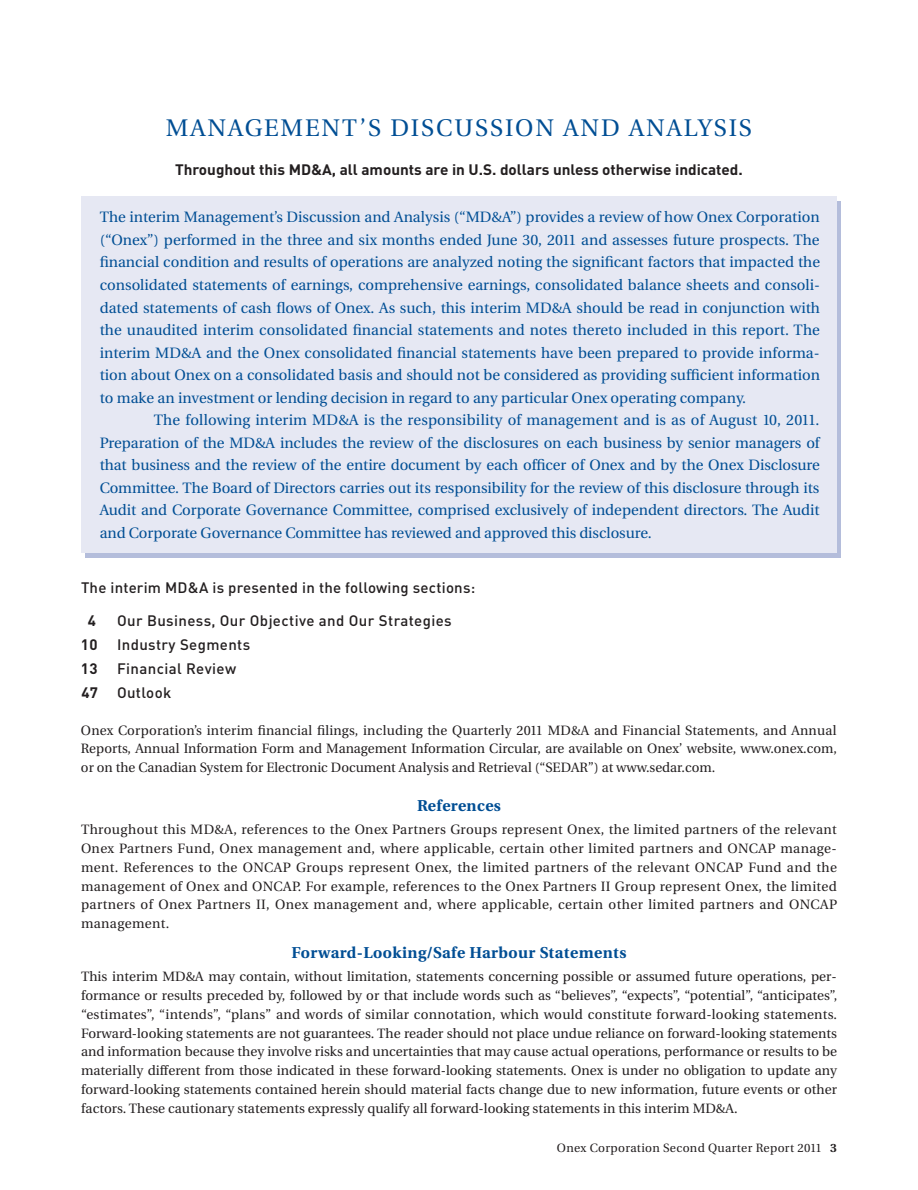
<style>
.page{position:relative;width:918px;height:1190px;background:#fff}
.page>*{position:absolute;margin:0;border:0;box-sizing:border-box;transform-origin:0 0}
.t1{font:24px "Utopia";letter-spacing:.08em;color:#004e94}
.t2{font:700 15.75px "Utopia";letter-spacing:.03em;color:#004e94}
.t3{font:15px/22.5px "Utopia";color:#004e94;text-align:justify}
.t4{font:500 15px "DIN";letter-spacing:.025em;color:#231f20}
.t5{font:700 15px "DIN";color:#231f20}
.t6{font:15px "DIN Mono Bold";color:#231f20}
.t7{font:13.5px/18.8px "Utopia";color:#231f20;text-align:justify}
.t8{font:12px "Utopia";letter-spacing:.025em;color:#231f20}
.s1{font-weight:700}
</style>
<div class="page">
<div style="left:86px;top:201px;width:756px;height:356px;background:linear-gradient(to right,#b4bddb,#b4bddb)"></div>
<div style="left:81px;top:196px;width:756px;height:356px;background:#e6e8f3"></div>
<h1 class="t1" style="left:166px;top:118px;width:588px">MANAGEMENT’S DISCUSSION AND ANALYSIS</h1>
<p class="t5" style="left:175px;top:164px;width:569px">Throughout this MD&amp;A, all amounts are in U.S. dollars unless otherwise indicated.</p>
<p class="t3" style="left:100px;top:207px;width:722px">The interim Management’s Discussion and Analysis (“MD&amp;A”) provides a review of how Onex Corporation (“Onex”) performed in the three and six months ended June 30, 2011 and assesses future prospects. The financial condition and results of operations are analyzed noting the significant factors that impacted the consolidated statements of earnings, comprehensive earnings, consolidated balance sheets and consoli&shy;dated statements of cash flows of Onex. As such, this interim MD&amp;A should be read in conjunction with the unaudited interim consolidated financial statements and notes thereto included in this report. The interim MD&amp;A and the Onex consolidated financial statements have been prepared to provide informa&shy;tion about Onex on a consolidated basis and should not be considered as providing sufficient information to make an investment or lending decision in regard to any particular Onex operating company.</p>
<p class="t3" style="left:100px;top:410px;width:722px;text-indent:54px">The following interim MD&amp;A is the responsibility of management and is as of August 10, 2011.<br>Preparation of the MD&amp;A includes the review of the disclosures on each business by senior managers of that business and the review of the entire document by each officer of Onex and by the Onex Disclosure Committee. The Board of Directors carries out its responsibility for the review of this disclosure through its Audit and Corporate Governance Committee, comprised exclusively of independent directors. The Audit and Corporate Governance Committee has reviewed and approved this disclosure.</p>
<p class="t4" style="left:81px;top:582px;width:396px">The interim MD&amp;A is presented in the following sections:</p>
<p class="t6" style="left:88px;top:615px;width:10px">4</p>
<p class="t4" style="left:117px;top:615px;width:336px">Our Business, Our Objective and Our Strategies</p>
<p class="t6" style="left:81px;top:639px;width:18px">10</p>
<p class="t4" style="left:117px;top:639px;width:135px">Industry Segments</p>
<p class="t6" style="left:81px;top:663px;width:18px">13</p>
<p class="t4" style="left:117px;top:663px;width:121px">Financial Review</p>
<p class="t6" style="left:81px;top:687px;width:18px">47</p>
<p class="t4" style="left:117px;top:687px;width:56px">Outlook</p>
<p class="t7" style="left:81px;top:722px;width:758px">Onex Corporation’s interim financial filings, including the Quarterly 2011 MD&amp;A and Financial Statements, and Annual Reports, Annual Information Form and Management Information Circular, are available on Onex’ website, www.onex.com, or on the Canadian System for Electronic Document Analysis and Retrieval (“SEDAR”) at www.sedar.com.</p>
<p class="t2" style="left:417px;top:799px;width:86px">References</p>
<p class="t7" style="left:81px;top:821px;width:758px">Throughout this MD&amp;A, references to the Onex Partners Groups represent Onex, the limited partners of the relevant Onex Partners Fund, Onex management and, where applicable, certain other limited partners and ONCAP manage&shy;ment. References to the ONCAP Groups represent Onex, the limited partners of the relevant ONCAP Fund and the management of Onex and ONCAP. For example, references to the Onex Partners II Group represent Onex, the limited partners of Onex Partners II, Onex management and, where applicable, certain other limited partners and ONCAP management.</p>
<p class="t2" style="left:292px;top:946px;width:336px">Forward-Looking/Safe Harbour Statements</p>
<p class="t7" style="left:81px;top:968px;width:758px">This interim MD&amp;A may contain, without limitation, statements concerning possible or assumed future operations, per&shy;formance or results preceded by, followed by or that include words such as “believes”, “expects”, “potential”, “anticipates”, “estimates”, “intends”, “plans” and words of similar connotation, which would constitute forward-looking statements.<br>Forward-looking statements are not guarantees. The reader should not place undue reliance on forward-looking statements and information because they involve risks and uncertainties that may cause actual operations, performance or results to be materially different from those indicated in these forward-looking statements. Onex is under no obligation to update any forward-looking statements contained herein should material facts change due to new information, future events or other factors. These cautionary statements expressly qualify all forward-looking statements in this interim MD&amp;A.</p>
<p class="t8" style="left:557px;top:1142px;width:282px">Onex Corporation Second Quarter Report 2011 <span class="s1">3</span></p>
</div>
